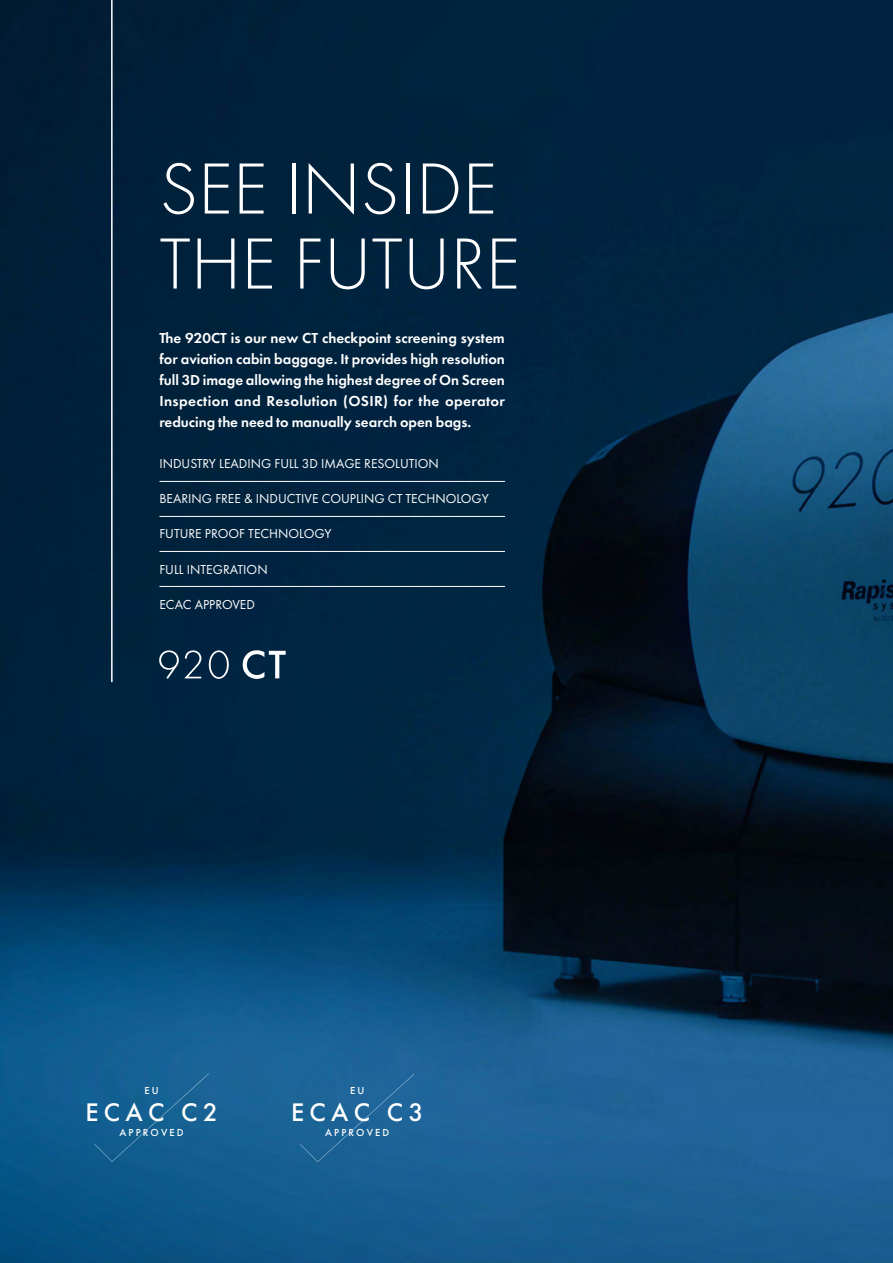
<style>
.page{position:relative;width:893px;height:1263px;background:#fff}
.page>*{position:absolute;margin:0;border:0;box-sizing:border-box;transform-origin:0 0}
.t1{font:300 75px/75px "Futura PT";color:#fff}
.t2{font:500 26.4px "Futura PT";letter-spacing:.2em;color:#fff}
.t3{font:600 15px/21px "Futura PT";color:#fff;text-align:justify}
.t4{font:13.5px "Futura PT";color:#fff}
.t5{font:500 10.5px "Futura PT";letter-spacing:.2em;color:#fff}
</style>
<div class="page">
<img style="left:0;top:0;width:893px;height:1263px">
<hr style="left:159px;top:481px;width:346px;height:1px;background:#fff">
<hr style="left:159px;top:516px;width:346px;height:1px;background:#fff">
<hr style="left:159px;top:551px;width:346px;height:1px;background:#fff">
<hr style="left:159px;top:586px;width:346px;height:1px;background:#fff">
<svg style="left:159px;top:650px;width:42px;height:29px"></svg>
<svg style="left:209px;top:650px;width:20px;height:29px"></svg>
<svg style="left:243px;top:650px;width:43px;height:29px"></svg>
<hr style="left:111px;top:0;width:2px;height:682px;background:#fff">
<div style="left:94px;top:1073px;width:115px;height:89px;background:#136092"></div>
<div style="left:300px;top:1073px;width:115px;height:89px;background:#1d6598"></div>
<h1 class="t1" style="left:159px;top:152px;width:362px">SEE INSIDE<br>THE FUTURE</h1>
<p class="t3" style="left:159px;top:327px;width:347px">The 920CT is our new CT checkpoint screening system for aviation cabin baggage. It provides high resolution full 3D image allowing the highest degree of On Screen Inspection and Resolution (OSIR) for the operator reducing the need to manually search open bags.</p>
<p class="t4" style="left:159px;top:456px;width:281px">INDUSTRY LEADING FULL 3D IMAGE RESOLUTION</p>
<p class="t4" style="left:159px;top:491px;width:331px">BEARING FREE &amp; INDUCTIVE COUPLING CT TECHNOLOGY</p>
<p class="t4" style="left:159px;top:526px;width:174px">FUTURE PROOF TECHNOLOGY</p>
<p class="t4" style="left:159px;top:561px;width:110px">FULL INTEGRATION</p>
<p class="t4" style="left:159px;top:596px;width:97px">ECAC APPROVED</p>
<p class="t5" style="left:144px;top:1084px;width:16px">EU</p>
<h2 class="t2" style="left:85px;top:1096px;width:134px">ECAC C2</h2>
<p class="t5" style="left:119px;top:1126px;width:66px">APPROVED</p>
<p class="t5" style="left:350px;top:1084px;width:16px">EU</p>
<h2 class="t2" style="left:291px;top:1096px;width:134px">ECAC C3</h2>
<p class="t5" style="left:325px;top:1126px;width:66px">APPROVED</p>
</div>
